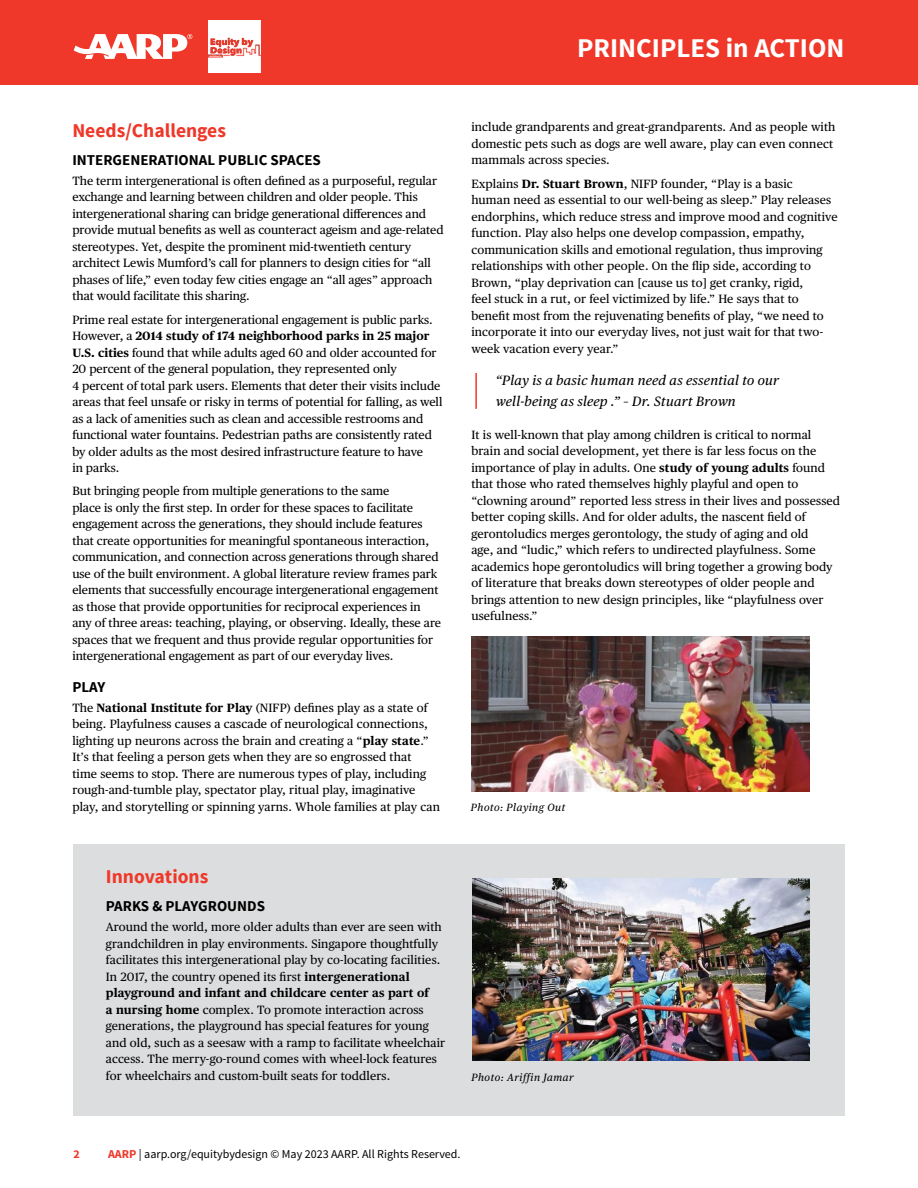
<style>
.page{position:relative;width:918px;height:1188px;background:#fff}
.page>*{position:absolute;margin:0;border:0;box-sizing:border-box;transform-origin:0 0}
.t1{font:700 27px "Source Sans Pro";color:#fff}
.t2{font:700 19.5px "Source Sans Pro";color:#ef3829}
.t3{font:700 15px "Source Sans Pro";color:#000}
.t4{font:italic 13.5px/21px "Publico Text";letter-spacing:.02em;color:#000}
.t5{font:12px/16.5px "Publico Text";letter-spacing:.005em;color:#000}
.t6{font:12px "Source Sans Pro";color:#000}
.t7{font:700 12px "Source Sans Pro";color:#ef3829}
.t8{font:italic 10.5px "Publico Text";letter-spacing:.05em;color:#000}
.s1{font-weight:700}
.s2{font-weight:700;color:#ef3829}
</style>
<div class="page">
<div style="left:0;top:0;width:918px;height:85px;background:#ef3829"></div>
<svg style="left:74px;top:34px;width:118px;height:25px"></svg>
<img style="left:209px;top:21px;width:52px;height:51px">
<div style="left:73px;top:845px;width:772px;height:271px;background:#dcddde"></div>
<hr style="left:475px;top:373px;width:2px;height:36px;background:#ef3829">
<img style="left:472px;top:878px;width:338px;height:183px">
<img style="left:472px;top:637px;width:337px;height:155px">
<h1 class="t1" style="left:577px;top:30px;width:269px">PRINCIPLES in ACTION</h1>
<h2 class="t2" style="left:72px;top:118px;width:155px">Needs/Challenges</h2>
<p class="t3" style="left:72px;top:150px;width:250px">INTERGENERATIONAL PUBLIC SPACES</p>
<p class="t5" style="left:72px;top:172px;width:373px">The term intergenerational is often defined as a purposeful, regular exchange and learning between children and older people. This intergenerational sharing can bridge generational differences and provide mutual benefits as well as counteract ageism and age-related stereotypes. Yet, despite the prominent mid-twentieth century architect Lewis Mumford’s call for planners to design cities for “all phases of life,” even today few cities engage an “all ages” approach that would facilitate this sharing.</p>
<p class="t5" style="left:72px;top:311px;width:372px">Prime real estate for intergenerational engagement is public parks.<br>However, a <span class="s1">2014 study of 174 neighborhood parks in 25 major U.S. cities</span> found that while adults aged 60 and older accounted for 20 percent of the general population, they represented only<br>4 percent of total park users. Elements that deter their visits include areas that feel unsafe or risky in terms of potential for falling, as well as a lack of amenities such as clean and accessible restrooms and functional water fountains. Pedestrian paths are consistently rated by older adults as the most desired infrastructure feature to have<br>in parks.</p>
<p class="t5" style="left:72px;top:482px;width:370px">But bringing people from multiple generations to the same<br>place is only the first step. In order for these spaces to facilitate engagement across the generations, they should include features that create opportunities for meaningful spontaneous interaction, communication, and connection across generations through shared use of the built environment. A global literature review frames park elements that successfully encourage intergenerational engagement as those that provide opportunities for reciprocal experiences in any of three areas: teaching, playing, or observing. Ideally, these are spaces that we frequent and thus provide regular opportunities for intergenerational engagement as part of our everyday lives.</p>
<p class="t3" style="left:72px;top:677px;width:34px">PLAY</p>
<p class="t5" style="left:72px;top:699px;width:369px">The <span class="s1">National Institute for Play</span> (NIFP) defines play as a state of being. Playfulness causes a cascade of neurological connections, lighting up neurons across the brain and creating a “<span class="s1">play state</span>.” It’s that feeling a person gets when they are so engrossed that<br>time seems to stop. There are numerous types of play, including rough-and-tumble play, spectator play, ritual play, imaginative play, and storytelling or spinning yarns. Whole families at play can</p>
<h2 class="t2" style="left:106px;top:864px;width:104px">Innovations</h2>
<p class="t3" style="left:106px;top:897px;width:161px">PARKS &amp; PLAYGROUNDS</p>
<p class="t5" style="left:106px;top:918px;width:341px">Around the world, more older adults than ever are seen with grandchildren in play environments. Singapore thoughtfully facilitates this intergenerational play by co-locating facilities.<br>In 2017, the country opened its first <span class="s1">intergenerational playground and infant and childcare center as part of<br>a nursing home</span> complex. To promote interaction across generations, the playground has special features for young and old, such as a seesaw with a ramp to facilitate wheelchair access. The merry-go-round comes with wheel-lock features for wheelchairs and custom-built seats for toddlers.</p>
<p class="t5" style="left:471px;top:118px;width:366px">include grandparents and great-grandparents. And as people with domestic pets such as dogs are well aware, play can even connect mammals across species.</p>
<p class="t5" style="left:471px;top:174px;width:368px">Explains <span class="s1">Dr. Stuart Brown</span>, NIFP founder, “Play is a basic<br>human need as essential to our well-being as sleep.” Play releases endorphins, which reduce stress and improve mood and cognitive function. Play also helps one develop compassion, empathy, communication skills and emotional regulation, thus improving relationships with other people. On the flip side, according to Brown, “play deprivation can [cause us to] get cranky, rigid,<br>feel stuck in a rut, or feel victimized by life.” He says that to benefit most from the rejuvenating benefits of play, “we need to incorporate it into our everyday lives, not just wait for that two&shy;week vacation every year.”</p>
<p class="t4" style="left:496px;top:369px;width:284px">“Play is a basic human need as essential to our well-being as sleep .” – Dr. Stuart Brown</p>
<p class="t5" style="left:471px;top:426px;width:370px">It is well-known that play among children is critical to normal brain and social development, yet there is far less focus on the importance of play in adults. One <span class="s1">study of young adults</span> found that those who rated themselves highly playful and open to “clowning around” reported less stress in their lives and possessed better coping skills. And for older adults, the nascent field of gerontoludics merges gerontology, the study of aging and old<br>age, and “ludic,” which refers to undirected playfulness. Some academics hope gerontoludics will bring together a growing body of literature that breaks down stereotypes of older people and brings attention to new design principles, like “playfulness over usefulness.”</p>
<p class="t8" style="left:471px;top:800px;width:96px">Photo: Playing Out</p>
<p class="t8" style="left:471px;top:1069px;width:104px">Photo: Ariffin Jamar</p>
<p class="t7" style="left:74px;top:1146px;width:8px">2</p>
<p class="t6" style="left:108px;top:1147px;width:354px"><span class="s2">AARP</span> | aarp.org/equitybydesign © May 2023 AARP. All Rights Reserved.</p>
</div>
